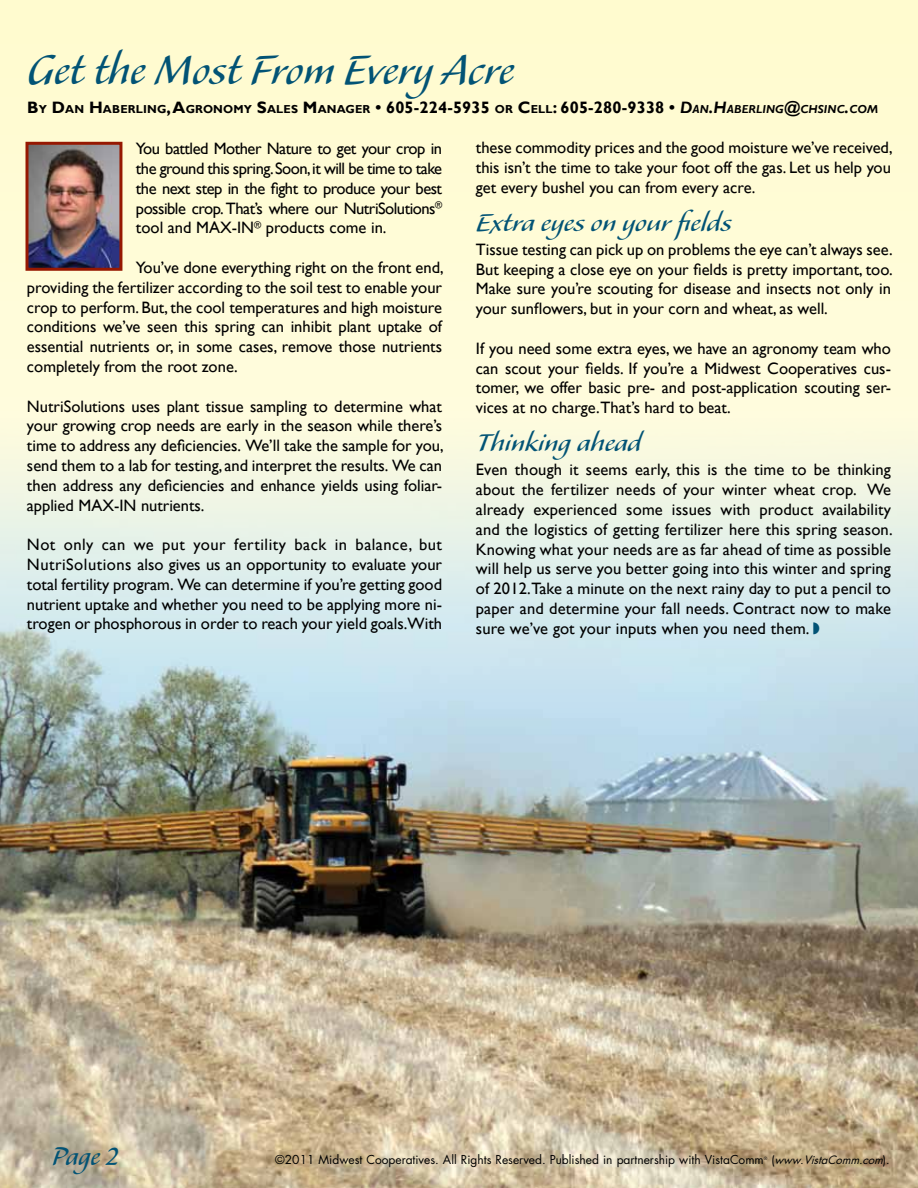
<style>
.page{position:relative;width:918px;height:1188px;background:#fffcd6}
.page>*{position:absolute;margin:0;border:0;box-sizing:border-box;transform-origin:0 0}
.t1{font:52.8px "Alexa";letter-spacing:-.005em;color:#025375;scale:.91 1}
.t2{font:33px "Alexa";color:#025375;scale:.91 1}
.t3{font:31.5px "Alexa";letter-spacing:-.005em;color:#025375}
.t4{font:16.5px/19.8px "Gill Sans";color:#000;text-align:justify}
.t5{font:700 16.5px "Gill Sans";letter-spacing:.01em;color:#000}
.t6{font:12px "Futura";color:#000}
.t7{font:italic 11.25px "Futura";color:#000}
.t8{font:4.35px "Futura";color:#000}
.s1{font-size:11.55px}
.s2{font-style:italic}
.s3{font-style:italic;font-size:11.55px}
.s4{color:#025375}
.s5{font-style:normal}
</style>
<div class="page">
<img style="left:0;top:449px;width:918px;height:739px">
<img style="left:30px;top:146px;width:88px;height:121px">
<div style="left:26px;top:142px;width:96px;height:129px;border:3px solid #961801"></div>
<svg style="left:917px;top:553px;width:1px;height:221px"></svg>
<h1 class="t1" style="left:27px;top:45px;width:536px">Get the Most From Every Acre</h1>
<p class="t5" style="left:27px;top:98px;width:853px">B<span class="s1">Y</span> D<span class="s1">AN</span> H<span class="s1">ABERLING</span>, A<span class="s1">GRONOMY</span> S<span class="s1">ALES</span> M<span class="s1">ANAGER</span> • 605-224-5935 <span class="s1">OR</span> C<span class="s1">ELL</span>: 605-280-9338 • <span class="s2">D</span><span class="s3">AN</span><span class="s2">.H</span><span class="s3">ABERLING</span><span class="s2">@</span><span class="s3">CHSINC</span><span class="s2">.</span><span class="s3">COM</span></p>
<p class="t4" style="left:136px;top:139px;width:308px">You battled Mother Nature to get your crop in the ground this spring. Soon, it will be time to take the next step in the fight to produce your best possible crop. That’s where our NutriSolutions<sup>® </sup>tool and MAX-IN<sup>®</sup> products come in.</p>
<p class="t4" style="left:27px;top:258px;width:418px;text-indent:109px">You’ve done everything right on the front end, providing the fertilizer according to the soil test to enable your crop to perform. But, the cool temperatures and high moisture conditions we’ve seen this spring can inhibit plant uptake of essential nutrients or, in some cases, remove those nutrients completely from the root zone.</p>
<p class="t4" style="left:27px;top:396px;width:418px">NutriSolutions uses plant tissue sampling to determine what your growing crop needs are early in the season while there’s time to address any deficiencies. We’ll take the sample for you, send them to a lab for testing, and interpret the results. We can then address any deficiencies and enhance yields using foliar&shy;applied MAX-IN nutrients.</p>
<p class="t4" style="left:27px;top:535px;width:417px">Not only can we put your fertility back in balance, but NutriSolutions also gives us an opportunity to evaluate your total fertility program. We can determine if you’re getting good nutrient uptake and whether you need to be applying more ni&shy;trogen or phosphorous in order to reach your yield goals.With</p>
<p class="t4" style="left:476px;top:138px;width:418px">these commodity prices and the good moisture we’ve received, this isn’t the time to take your foot off the gas. Let us help you get every bushel you can from every acre.</p>
<h3 class="t3" style="left:476px;top:207px;width:257px">Extra eyes on your fields</h3>
<p class="t4" style="left:476px;top:240px;width:418px">Tissue testing can pick up on problems the eye can’t always see.<br>But keeping a close eye on your fields is pretty important, too.<br>Make sure you’re scouting for disease and insects not only in your sunflowers, but in your corn and wheat, as well.</p>
<p class="t4" style="left:476px;top:339px;width:417px">If you need some extra eyes, we have an agronomy team who can scout your fields. If you’re a Midwest Cooperatives cus&shy;tomer, we offer basic pre- and post-application scouting ser&shy;vices at no charge.That’s hard to beat.</p>
<h3 class="t3" style="left:476px;top:427px;width:167px">Thinking ahead</h3>
<p class="t4" style="left:476px;top:460px;width:418px">Even though it seems early, this is the time to be thinking about the fertilizer needs of your winter wheat crop. We already experienced some issues with product availability and the logistics of getting fertilizer here this spring season.<br>Knowing what your needs are as far ahead of time as possible will help us serve you better going into this winter and spring of 2012.Take a minute on the next rainy day to put a pencil to paper and determine your fall needs. Contract now to make sure we’ve got your inputs when you need them. <span class="s4">◗</span></p>
<h2 class="t2" style="left:52px;top:1140px;width:74px">Page 2</h2>
<p class="t6" style="left:275px;top:1152px;width:490px">©2011 Midwest Cooperatives. All Rights Reserved. Published in partnership with VistaComm</p>
<p class="t8" style="left:764px;top:1156px;width:5px">®</p>
<p class="t7" style="left:771px;top:1153px;width:120px"><span class="s5">(</span> www.VistaComm.com<span class="s5">) .</span></p>
</div>
